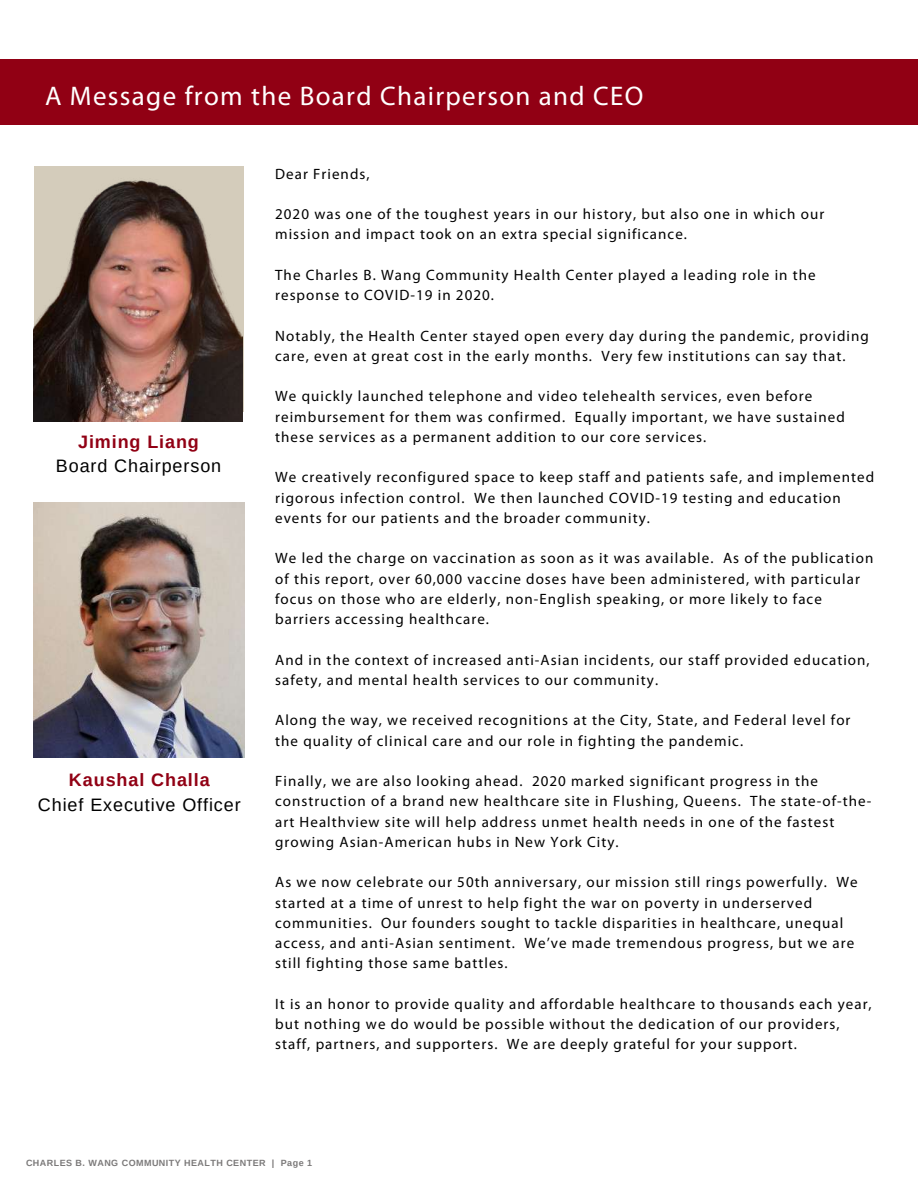
<style>
.page{position:relative;width:918px;height:1188px;background:#fff}
.page>*{position:absolute;margin:0;border:0;box-sizing:border-box;transform-origin:0 0}
.t1{font:27px "Myriad Pro";letter-spacing:.05em;color:#fff}
.t2{font:18px "Arimo";letter-spacing:.05em;color:#000}
.t3{font:700 18px "Arimo";letter-spacing:.05em;color:#910014}
.t4{font:15px/20.2px "Myriad Pro";letter-spacing:.07em;color:#000}
.t5{font:700 9px "Arimo";letter-spacing:.05em;color:#7b7979}
</style>
<div class="page">
<img style="left:33px;top:502px;width:212px;height:256px">
<div style="left:0;top:59px;width:918px;height:66px;background:#910014"></div>
<img style="left:33px;top:167px;width:209px;height:255px">
<h1 class="t1" style="left:45px;top:84px;width:600px">A Message from the Board Chairperson and CEO</h1>
<p class="t3" style="left:78px;top:431px;width:122px">Jiming Liang</p>
<p class="t2" style="left:56px;top:456px;width:167px">Board Chairperson</p>
<p class="t3" style="left:69px;top:770px;width:142px">Kaushal Challa</p>
<p class="t2" style="left:38px;top:794px;width:204px">Chief Executive Officer</p>
<p class="t4" style="left:275px;top:165px;width:96px">Dear Friends,</p>
<p class="t4" style="left:275px;top:205px;width:551px">2020 was one of the toughest years in our history, but also one in which our mission and impact took on an extra special significance.</p>
<p class="t4" style="left:275px;top:266px;width:542px">The Charles B. Wang Community Health Center played a leading role in the response to COVID-19 in 2020.</p>
<p class="t4" style="left:275px;top:327px;width:595px">Notably, the Health Center stayed open every day during the pandemic, providing care, even at great cost in the early months. Very few institutions can say that.</p>
<p class="t4" style="left:275px;top:387px;width:571px">We quickly launched telephone and video telehealth services, even before reimbursement for them was confirmed. Equally important, we have sustained these services as a permanent addition to our core services.</p>
<p class="t4" style="left:275px;top:468px;width:601px">We creatively reconfigured space to keep staff and patients safe, and implemented rigorous infection control. We then launched COVID-19 testing and education events for our patients and the broader community.</p>
<p class="t4" style="left:275px;top:549px;width:600px">We led the charge on vaccination as soon as it was available. As of the publication of this report, over 60,000 vaccine doses have been administered, with particular focus on those who are elderly, non-English speaking, or more likely to face barriers accessing healthcare.</p>
<p class="t4" style="left:275px;top:651px;width:596px">And in the context of increased anti-Asian incidents, our staff provided education, safety, and mental health services to our community.</p>
<p class="t4" style="left:275px;top:711px;width:577px">Along the way, we received recognitions at the City, State, and Federal level for the quality of clinical care and our role in fighting the pandemic.</p>
<p class="t4" style="left:275px;top:772px;width:598px">Finally, we are also looking ahead. 2020 marked significant progress in the construction of a brand new healthcare site in Flushing, Queens. The state-of-the&shy;art Healthview site will help address unmet health needs in one of the fastest growing Asian-American hubs in New York City.</p>
<p class="t4" style="left:275px;top:873px;width:584px">As we now celebrate our 50th anniversary, our mission still rings powerfully. We started at a time of unrest to help fight the war on poverty in underserved communities. Our founders sought to tackle disparities in healthcare, unequal access, and anti-Asian sentiment. We’ve made tremendous progress, but we are still fighting those same battles.</p>
<p class="t4" style="left:275px;top:995px;width:598px">It is an honor to provide quality and affordable healthcare to thousands each year, but nothing we do would be possible without the dedication of our providers, staff, partners, and supporters. We are deeply grateful for your support.</p>
<p class="t5" style="left:26px;top:1158px;width:288px">CHARLES B. WANG COMMUNITY HEALTH CENTER | Page 1</p>
</div>
